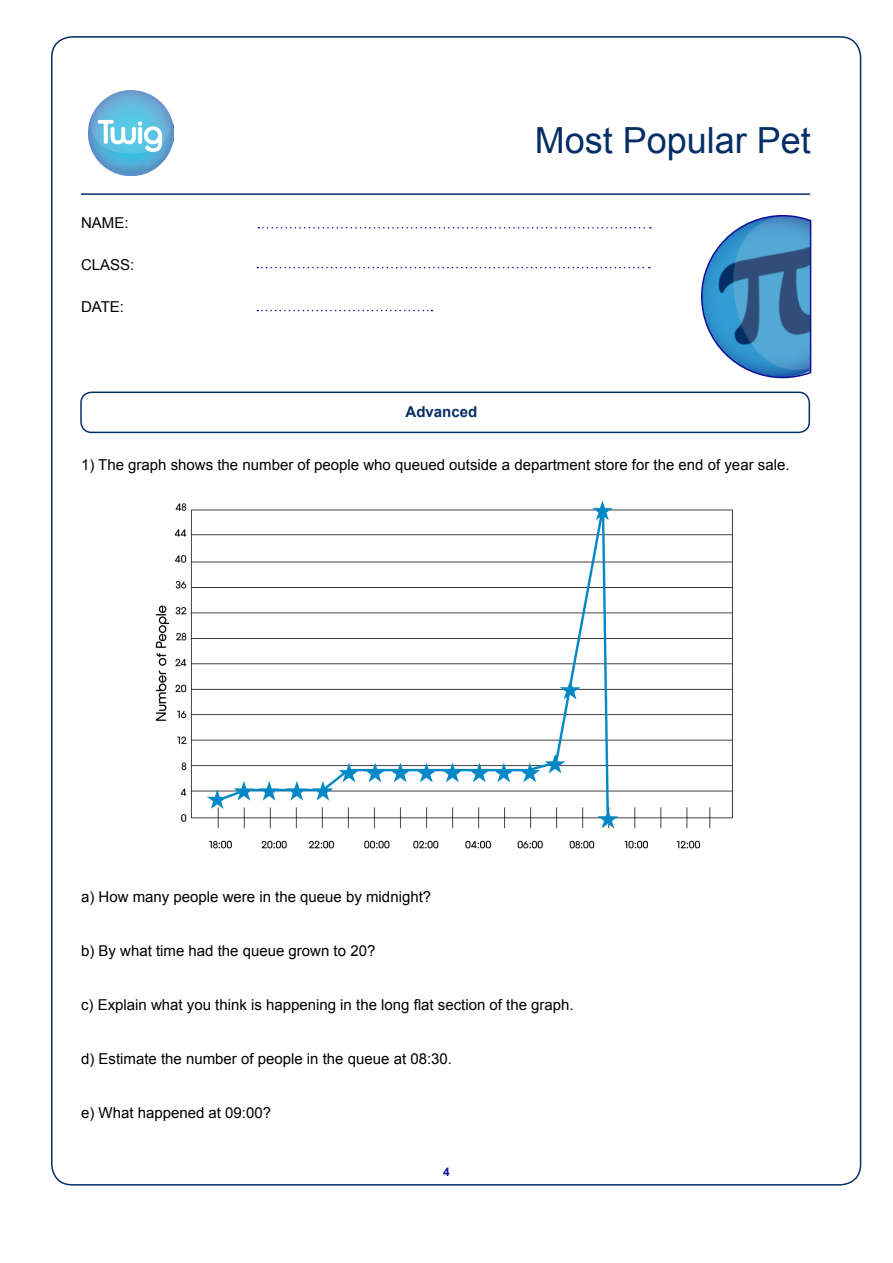
<style>
.page{position:relative;width:893px;height:1263px;background:#fff}
.page>*{position:absolute;margin:0;border:0;box-sizing:border-box;transform-origin:0 0}
.t1{font:36px "Arial";color:#062e66}
.t2{font:15px "Arial";color:#000}
.t3{font:700 15px "Arial";color:#062e66}
.t4{font:700 12px "Arial";color:#0e109a}
</style>
<div class="page">
<hr style="left:81px;top:193px;width:729px;height:2px;background:#062e66">
<svg style="left:258px;top:227px;width:393px;height:1px"></svg>
<svg style="left:257px;top:267px;width:393px;height:1px"></svg>
<svg style="left:257px;top:310px;width:175px;height:1px"></svg>
<div style="left:80px;top:392px;width:730px;height:41px;border:2px solid #062e66;border-radius:11px"></div>
<svg style="left:701px;top:215px;width:111px;height:164px"></svg>
<img style="left:88px;top:90px;width:86px;height:86px">
<img style="left:155px;top:500px;width:578px;height:349px">
<p class="t2" style="left:81px;top:213px;width:49px">NAME:</p>
<p class="t2" style="left:81px;top:255px;width:55px">CLASS:</p>
<p class="t2" style="left:81px;top:297px;width:45px">DATE:</p>
<h1 class="t1" style="left:535px;top:117px;width:278px">Most Popular Pet</h1>
<p class="t3" style="left:406px;top:402px;width:73px">Advanced</p>
<p class="t2" style="left:81px;top:455px;width:710px">1) The graph shows the number of people who queued outside a department store for the end of year sale.</p>
<p class="t2" style="left:81px;top:887px;width:352px">a) How many people were in the queue by midnight?</p>
<p class="t2" style="left:81px;top:941px;width:296px">b) By what time had the queue grown to 20?</p>
<p class="t2" style="left:81px;top:995px;width:494px">c) Explain what you think is happening in the long flat section of the graph.</p>
<p class="t2" style="left:81px;top:1049px;width:373px">d) Estimate the number of people in the queue at 08:30.</p>
<p class="t2" style="left:81px;top:1103px;width:192px">e) What happened at 09:00?</p>
<p class="t4" style="left:443px;top:1164px;width:8px">4</p>
</div>
